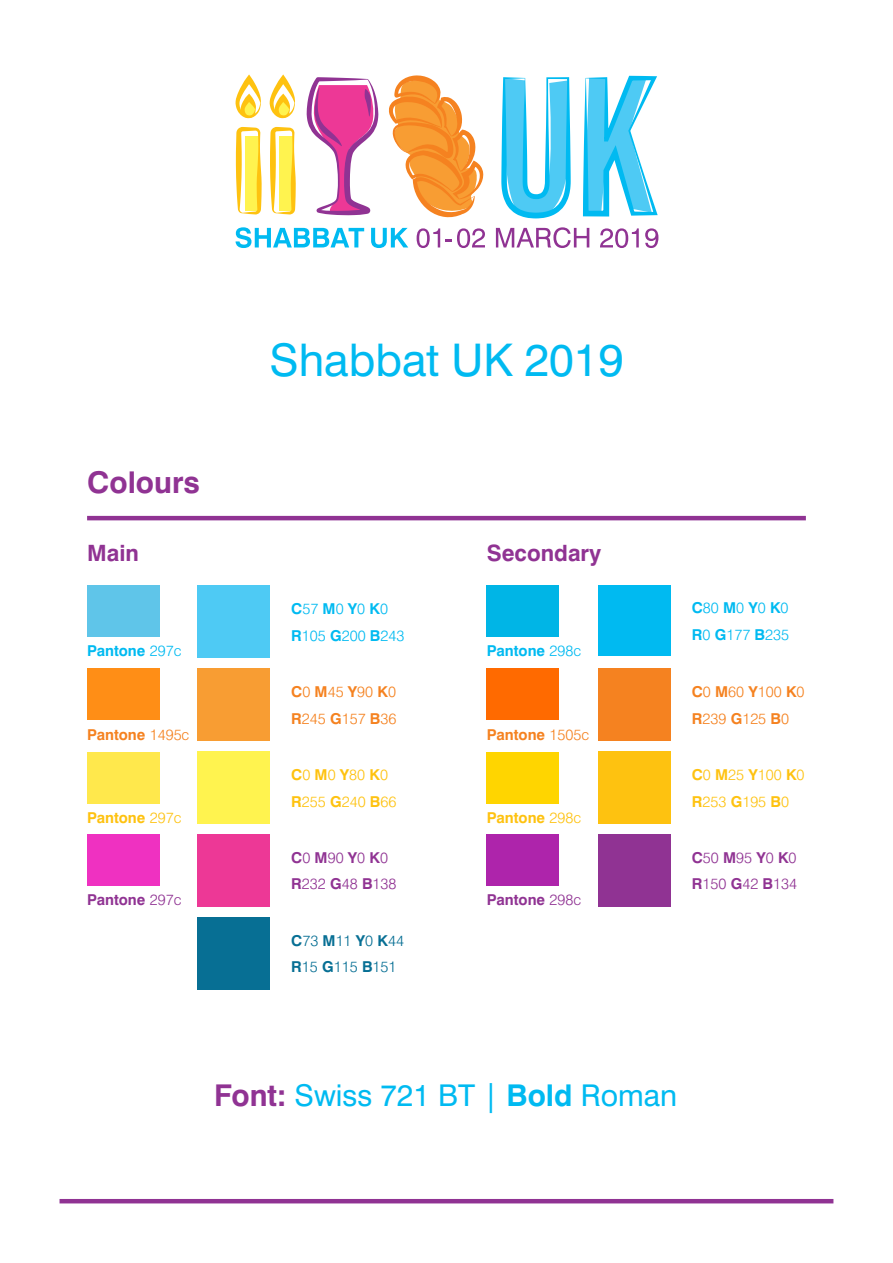
<style>
.page{position:relative;width:893px;height:1263px;background:#fff}
.page>*{position:absolute;margin:0;border:0;box-sizing:border-box;transform-origin:0 0}
.t1{font:45px "Swiss 721 BT";color:#00baf1}
.t2{font:30px "Swiss 721 BT";color:#00baf1}
.t3{font:700 30px "Swiss 721 BT";color:#903393}
.t4{font:700 22.5px "Swiss 721 BT";color:#903393}
.t5{font:300 15px "Swiss 721 BT";color:#f58220}
.t6{font:300 15px "Swiss 721 BT";color:#fec210}
.t7{font:300 15px "Swiss 721 BT";color:#903393}
.t8{font:300 15px "Swiss 721 BT";color:#00baf1}
.t9{font:700 15px "Swiss 721 BT";color:#f58220}
.t10{font:300 15px "Swiss 721 BT";color:#076f94}
.t11{font:700 15px "Swiss 721 BT";color:#00baf1}
.t12{font:700 15px "Swiss 721 BT";color:#fec210}
.t13{font:700 15px "Swiss 721 BT";color:#903393}
.s1{font-weight:700}
.s2{font-weight:300}
.s3{font-weight:700;color:#903393}
</style>
<div class="page">
<svg style="left:236px;top:227px;width:128px;height:21px"></svg>
<svg style="left:371px;top:228px;width:37px;height:20px"></svg>
<svg style="left:417px;top:228px;width:23px;height:20px"></svg>
<svg style="left:446px;top:228px;width:39px;height:20px"></svg>
<svg style="left:496px;top:227px;width:93px;height:21px"></svg>
<svg style="left:600px;top:228px;width:39px;height:20px"></svg>
<svg style="left:645px;top:228px;width:13px;height:20px"></svg>
<svg style="left:501px;top:77px;width:70px;height:141px"></svg>
<svg style="left:583px;top:76px;width:75px;height:140px"></svg>
<svg style="left:389px;top:75px;width:95px;height:143px"></svg>
<svg style="left:270px;top:127px;width:26px;height:87px"></svg>
<svg style="left:236px;top:127px;width:26px;height:87px"></svg>
<svg style="left:307px;top:77px;width:71px;height:138px"></svg>
<svg style="left:235px;top:74px;width:26px;height:44px"></svg>
<svg style="left:270px;top:74px;width:25px;height:44px"></svg>
<hr style="left:60px;top:1199px;width:773px;height:4px;background:#903393">
<div style="left:598px;top:668px;width:72px;height:72px;background:#f58220"></div>
<div style="left:598px;top:751px;width:72px;height:72px;background:#fec210"></div>
<div style="left:598px;top:834px;width:72px;height:72px;background:#903393"></div>
<div style="left:598px;top:585px;width:72px;height:71px;background:#00baf1"></div>
<hr style="left:87px;top:516px;width:719px;height:4px;background:#903393">
<div style="left:198px;top:585px;width:72px;height:72px;background:#4ecaf4"></div>
<div style="left:198px;top:668px;width:72px;height:72px;background:#f89d33"></div>
<div style="left:198px;top:751px;width:72px;height:72px;background:#fff34f"></div>
<div style="left:198px;top:834px;width:72px;height:72px;background:#ed3896"></div>
<div style="left:198px;top:917px;width:72px;height:72px;background:#076f94"></div>
<div style="left:87px;top:585px;width:72px;height:51px;background:#5fc5e9"></div>
<div style="left:87px;top:668px;width:72px;height:51px;background:#ff8e16"></div>
<div style="left:87px;top:752px;width:72px;height:51px;background:#ffe84c"></div>
<div style="left:87px;top:834px;width:72px;height:51px;background:#ef31c1"></div>
<div style="left:487px;top:585px;width:72px;height:51px;background:#00b5e6"></div>
<div style="left:487px;top:668px;width:72px;height:51px;background:#ff6a00"></div>
<div style="left:487px;top:752px;width:72px;height:51px;background:#ffd500"></div>
<div style="left:487px;top:834px;width:72px;height:51px;background:#ae24ab"></div>
<p class="t3" style="left:87px;top:464px;width:114px">Colours</p>
<p class="t1" style="left:270px;top:333px;width:355px">Shabbat UK 2019</p>
<p class="t4" style="left:87px;top:540px;width:53px">Main</p>
<p class="t4" style="left:487px;top:540px;width:116px">Secondary</p>
<p class="t8" style="left:291px;top:600px;width:98px"><span class="s1">C</span>57 <span class="s1">M</span>0 <span class="s1">Y</span>0 <span class="s1">K</span>0</p>
<p class="t8" style="left:291px;top:626px;width:115px"><span class="s1">R</span>105 <span class="s1">G</span>200 <span class="s1">B</span>243</p>
<p class="t11" style="left:87px;top:642px;width:96px">Pantone <span class="s2">297c</span></p>
<p class="t11" style="left:487px;top:642px;width:96px">Pantone <span class="s2">298c</span></p>
<p class="t5" style="left:291px;top:683px;width:106px"><span class="s1">C</span>0 <span class="s1">M</span>45 <span class="s1">Y</span>90 <span class="s1">K</span>0</p>
<p class="t5" style="left:291px;top:709px;width:107px"><span class="s1">R</span>245 <span class="s1">G</span>157 <span class="s1">B</span>36</p>
<p class="t9" style="left:87px;top:726px;width:104px">Pantone <span class="s2">1495c</span></p>
<p class="t9" style="left:487px;top:726px;width:104px">Pantone <span class="s2">1505c</span></p>
<p class="t6" style="left:291px;top:765px;width:98px"><span class="s1">C</span>0 <span class="s1">M</span>0 <span class="s1">Y</span>80 <span class="s1">K</span>0</p>
<p class="t6" style="left:291px;top:792px;width:107px"><span class="s1">R</span>255 <span class="s1">G</span>240 <span class="s1">B</span>66</p>
<p class="t12" style="left:87px;top:809px;width:96px">Pantone <span class="s2">297c</span></p>
<p class="t12" style="left:487px;top:809px;width:96px">Pantone <span class="s2">298c</span></p>
<p class="t7" style="left:291px;top:848px;width:98px"><span class="s1">C</span>0 <span class="s1">M</span>90 <span class="s1">Y</span>0 <span class="s1">K</span>0</p>
<p class="t7" style="left:291px;top:875px;width:107px"><span class="s1">R</span>232 <span class="s1">G</span>48 <span class="s1">B</span>138</p>
<p class="t13" style="left:87px;top:890px;width:96px">Pantone <span class="s2">297c</span></p>
<p class="t13" style="left:487px;top:890px;width:96px">Pantone <span class="s2">298c</span></p>
<p class="t10" style="left:291px;top:931px;width:114px"><span class="s1">C</span>73 <span class="s1">M</span>11 <span class="s1">Y</span>0 <span class="s1">K</span>44</p>
<p class="t10" style="left:291px;top:958px;width:107px"><span class="s1">R</span>15 <span class="s1">G</span>115 <span class="s1">B</span>151</p>
<p class="t8" style="left:692px;top:599px;width:98px"><span class="s1">C</span>80 <span class="s1">M</span>0 <span class="s1">Y</span>0 <span class="s1">K</span>0</p>
<p class="t8" style="left:692px;top:625px;width:99px"><span class="s1">R</span>0 <span class="s1">G</span>177 <span class="s1">B</span>235</p>
<p class="t5" style="left:692px;top:683px;width:114px"><span class="s1">C</span>0 <span class="s1">M</span>60 <span class="s1">Y</span>100 <span class="s1">K</span>0</p>
<p class="t5" style="left:692px;top:709px;width:99px"><span class="s1">R</span>239 <span class="s1">G</span>125 <span class="s1">B</span>0</p>
<p class="t6" style="left:692px;top:765px;width:114px"><span class="s1">C</span>0 <span class="s1">M</span>25 <span class="s1">Y</span>100 <span class="s1">K</span>0</p>
<p class="t6" style="left:692px;top:792px;width:99px"><span class="s1">R</span>253 <span class="s1">G</span>195 <span class="s1">B</span>0</p>
<p class="t7" style="left:692px;top:848px;width:106px"><span class="s1">C</span>50 <span class="s1">M</span>95 <span class="s1">Y</span>0 <span class="s1">K</span>0</p>
<p class="t7" style="left:692px;top:875px;width:107px"><span class="s1">R</span>150 <span class="s1">G</span>42 <span class="s1">B</span>134</p>
<p class="t2" style="left:214px;top:1077px;width:465px"><span class="s3">Font:</span> Swiss 721 BT | <span class="s1">Bold</span> Roman</p>
</div>
